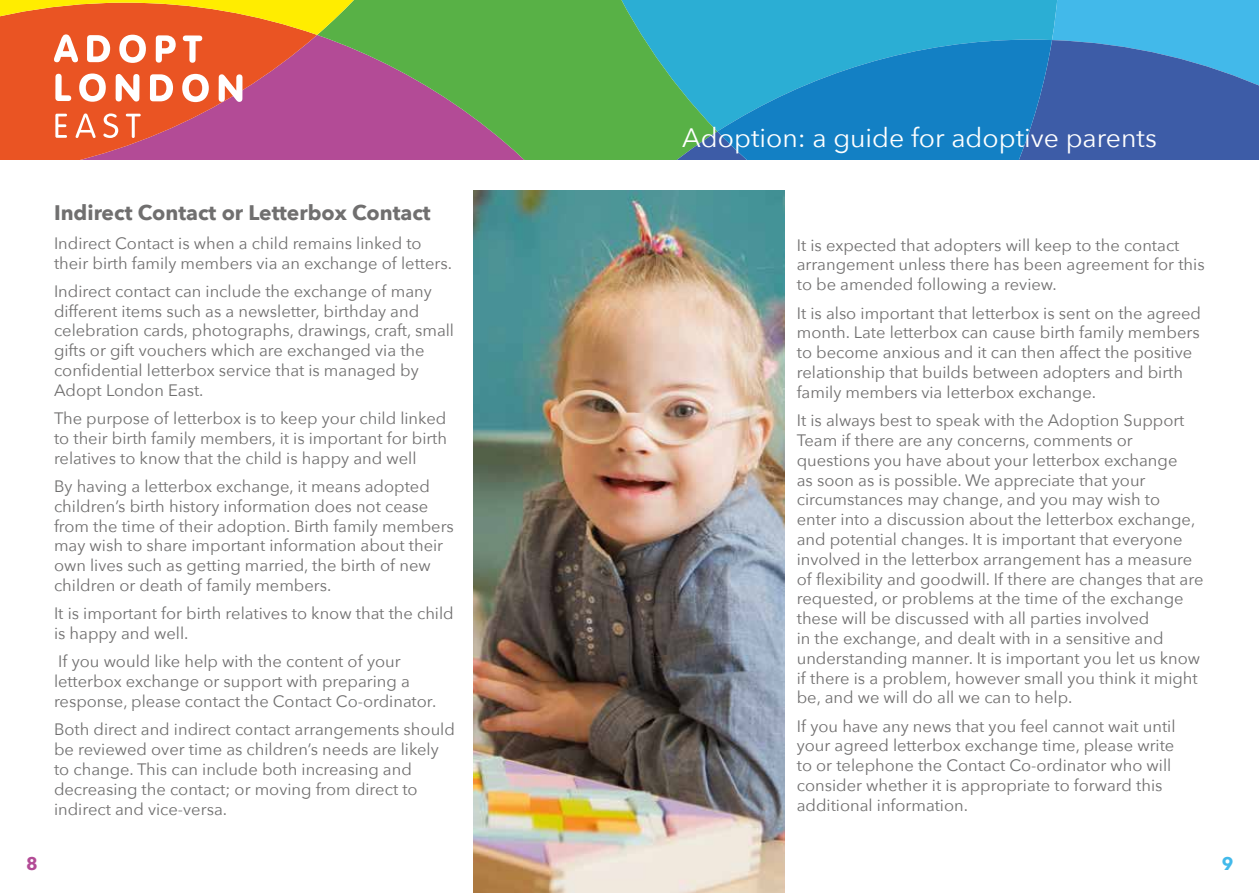
<style>
.page{position:relative;width:1259px;height:893px;background:#fff}
.page>*{position:absolute;margin:0;border:0;box-sizing:border-box;transform-origin:0 0}
.t1{font:26.55px "Avenir Next";color:#fff}
.t2{font:700 21px "Avenir Next";color:#706f6f}
.t3{font:700 18px "Avenir Next";color:#b34b96}
.t4{font:700 18px "Avenir Next";color:#42b9ea}
.t5{font:16.5px/19.8px "Avenir Next";color:#706f6f}
</style>
<div class="page">
<svg style="left:0;top:117px;width:317px;height:43px;background:#c84e68"></svg>
<svg style="left:0;top:63px;width:317px;height:54px;background:#d95246"></svg>
<svg style="left:717px;top:0;width:542px;height:40px;background:#33b2dc"></svg>
<svg style="left:1052px;top:40px;width:207px;height:120px;background:#3d68af"></svg>
<svg style="left:317px;top:0;width:400px;height:160px;background:#6c9272"></svg>
<svg style="left:594px;top:132px;width:123px;height:28px;background:#53a256"></svg>
<svg style="left:717px;top:40px;width:335px;height:120px;background:#1a89c6"></svg>
<img style="left:473px;top:190px;width:311px;height:703px">
<svg style="left:0;top:0;width:518px;height:63px;background:#ba8f3b"></svg>
<svg style="left:55px;top:74px;width:16px;height:27px"></svg>
<svg style="left:79px;top:73px;width:27px;height:29px"></svg>
<svg style="left:116px;top:74px;width:23px;height:28px"></svg>
<svg style="left:150px;top:74px;width:23px;height:27px"></svg>
<svg style="left:182px;top:74px;width:27px;height:28px"></svg>
<svg style="left:219px;top:74px;width:23px;height:28px"></svg>
<svg style="left:55px;top:114px;width:12px;height:24px"></svg>
<svg style="left:76px;top:113px;width:20px;height:25px"></svg>
<svg style="left:103px;top:113px;width:15px;height:25px"></svg>
<svg style="left:126px;top:114px;width:15px;height:24px"></svg>
<p class="t2" style="left:54px;top:195px;width:378px">Indirect Contact or Letterbox Contact</p>
<p class="t5" style="left:54px;top:232px;width:399px">Indirect Contact is when a child remains linked to their birth family members via an exchange of letters.</p>
<p class="t5" style="left:54px;top:280px;width:402px">Indirect contact can include the exchange of many different items such as a newsletter, birthday and celebration cards, photographs, drawings, craft, small gifts or gift vouchers which are exchanged via the confidential letterbox service that is managed by Adopt London East.</p>
<p class="t5" style="left:54px;top:408px;width:394px;text-align:justify">The purpose of letterbox is to keep your child linked to their birth family members, it is important for birth relatives to know that the child is happy and well</p>
<p class="t5" style="left:54px;top:476px;width:401px">By having a letterbox exchange, it means adopted children’s birth history information does not cease from the time of their adoption. Birth family members may wish to share important information about their own lives such as getting married, the birth of new children or death of family members.</p>
<p class="t5" style="left:54px;top:603px;width:401px">It is important for birth relatives to know that the child is happy and well.</p>
<p class="t5" style="left:54px;top:651px;width:384px">If you would like help with the content of your letterbox exchange or support with preparing a response, please contact the Contact Co-ordinator.</p>
<p class="t5" style="left:54px;top:719px;width:402px">Both direct and indirect contact arrangements should be reviewed over time as children’s needs are likely to change. This can include both increasing and decreasing the contact; or moving from direct to indirect and vice-versa.</p>
<h1 class="t1" style="left:682px;top:115px;width:476px">Adoption: a guide for adoptive parents</h1>
<p class="t5" style="left:797px;top:234px;width:409px">It is expected that adopters will keep to the contact arrangement unless there has been agreement for this to be amended following a review.</p>
<p class="t5" style="left:797px;top:302px;width:406px">It is also important that letterbox is sent on the agreed month. Late letterbox can cause birth family members to become anxious and it can then affect the positive relationship that builds between adopters and birth family members via letterbox exchange.</p>
<p class="t5" style="left:797px;top:410px;width:408px">It is always best to speak with the Adoption Support Team if there are any concerns, comments or questions you have about your letterbox exchange<br>as soon as is possible. We appreciate that your circumstances may change, and you may wish to enter into a discussion about the letterbox exchange, and potential changes. It is important that everyone involved in the letterbox arrangement has a measure of flexibility and goodwill. If there are changes that are requested, or problems at the time of the exchange these will be discussed with all parties involved<br>in the exchange, and dealt with in a sensitive and understanding manner. It is important you let us know if there is a problem, however small you think it might be, and we will do all we can to help.</p>
<p class="t5" style="left:797px;top:715px;width:380px">If you have any news that you feel cannot wait until your agreed letterbox exchange time, please write to or telephone the Contact Co-ordinator who will consider whether it is appropriate to forward this additional information.</p>
<p class="t3" style="left:26px;top:848px;width:13px">8</p>
<p class="t4" style="left:1221px;top:848px;width:13px">9</p>
</div>
